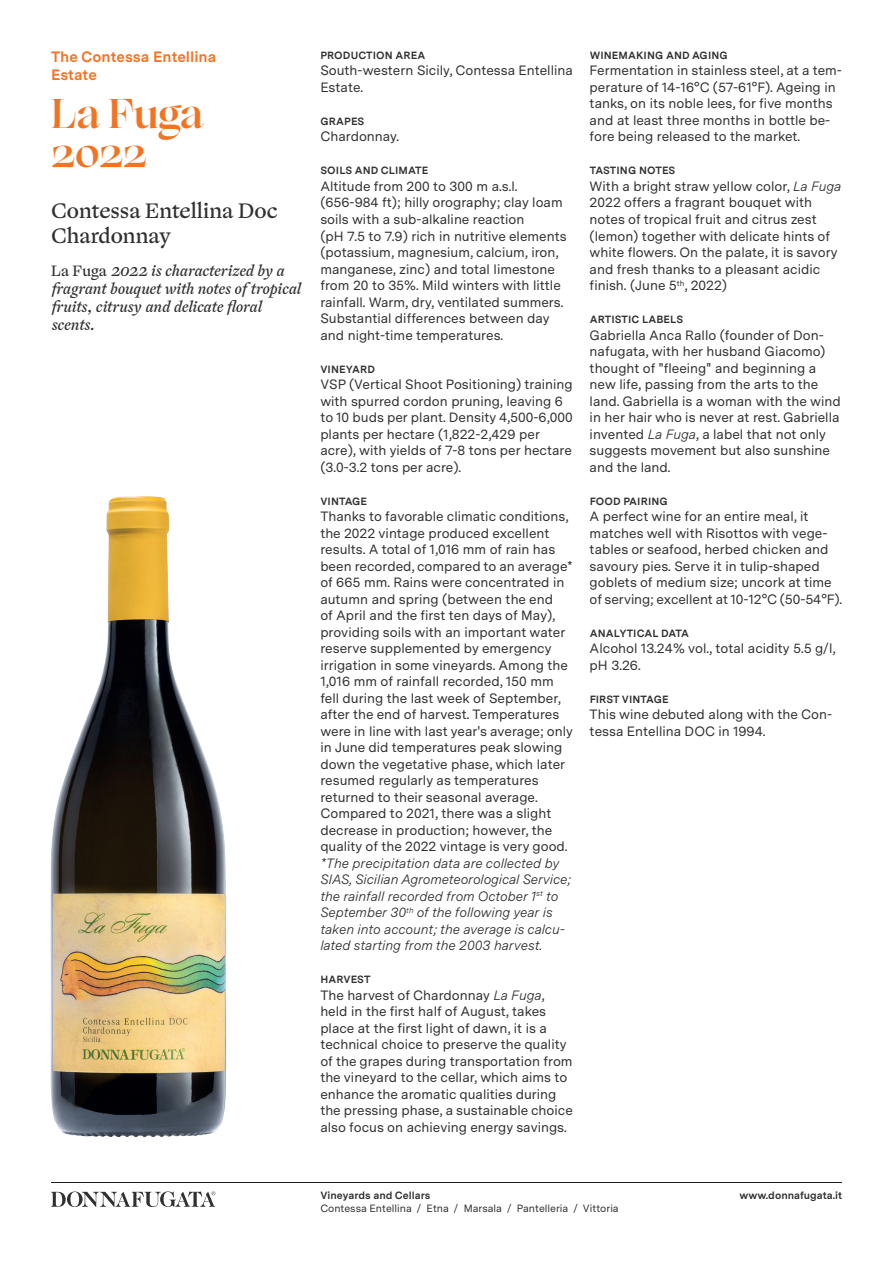
<style>
.page{position:relative;width:893px;height:1263px;background:#fff}
.page>*{position:absolute;margin:0;border:0;box-sizing:border-box;transform-origin:0 0}
.Vino___nome{font:700 42px "Ogg";letter-spacing:-.01em;color:#f47321}
.Vino___tipologia{font:21px/25.2px "Ogg Text";color:#312f30}
.Vino___descrizione{font:italic 15px/18px "Ogg Text";letter-spacing:-.005em;color:#312f30}
.Tenuta{font:700 15px "Messina Sans";color:#f47321}
.Scheda___testo{font:13.5px/16.5px "Messina Sans";color:#312f30}
.Scheda___testo-2{font:italic 13.5px/16.5px "Messina Sans";color:#312f30}
.Scheda___titolo{font:700 10.5px "Messina Sans";letter-spacing:.01em;color:#312f30}
.t1{font:10.5px "Messina Sans";color:#312f30}
.s1{font-style:normal}
.s2{font-style:italic}
</style>
<div class="page">
<hr style="left:51px;top:1182px;width:791px;height:1px;background:#231f20">
<svg style="left:51px;top:1191px;width:164px;height:16px"></svg>
<img style="left:50px;top:496px;width:176px;height:642px">
<p class="Tenuta" style="left:51px;top:46px;width:167px">The Contessa Entellina</p>
<p class="Tenuta" style="left:51px;top:64px;width:47px">Estate</p>
<p class="Vino___nome" style="left:51px;top:86px;width:153px">La Fuga</p>
<p class="Vino___nome" style="left:51px;top:125px;width:98px">2022</p>
<p class="Vino___tipologia" style="left:51px;top:198px;width:228px">Contessa Entellina Doc<br>Chardonnay</p>
<p class="Vino___descrizione" style="left:51px;top:262px;width:251px"><span class="s1">La Fuga</span> 2022 is characterized by a fragrant bouquet with notes of tropical fruits, citrusy and delicate floral scents.</p>
<p class="Scheda___titolo" style="left:320px;top:47px;width:106px">PRODUCTION AREA</p>
<p class="Scheda___testo" style="left:320px;top:62px;width:254px">South-western Sicily, Contessa Entellina<br>Estate.</p>
<p class="Scheda___titolo" style="left:320px;top:113px;width:45px">GRAPES</p>
<p class="Scheda___testo" style="left:320px;top:128px;width:80px">Chardonnay.</p>
<p class="Scheda___titolo" style="left:320px;top:163px;width:109px">SOILS AND CLIMATE</p>
<p class="Scheda___testo" style="left:320px;top:178px;width:199px">Altitude from 200 to 300 m a.s.l.</p>
<p class="Scheda___testo" style="left:320px;top:194px;width:244px">(656-984 ft); hilly orography; clay loam soils with a sub-alkaline reaction</p>
<p class="Scheda___testo" style="left:320px;top:227px;width:248px">(pH 7.5 to 7.9) rich in nutritive elements (potassium, magnesium, calcium, iron, manganese, zinc) and total limestone from 20 to 35%. Mild winters with little rainfall. Warm, dry, ventilated summers.<br>Substantial differences between day and night-time temperatures.</p>
<p class="Scheda___titolo" style="left:320px;top:361px;width:56px">VINEYARD</p>
<p class="Scheda___testo" style="left:320px;top:376px;width:254px">VSP (Vertical Shoot Positioning) training with spurred cordon pruning, leaving 6</p>
<p class="Scheda___testo" style="left:320px;top:409px;width:254px">to 10 buds per plant. Density 4,500-6,000 plants per hectare (1,822-2,429 per acre), with yields of 7-8 tons per hectare (3.0-3.2 tons per acre).</p>
<p class="Scheda___titolo" style="left:320px;top:493px;width:48px">VINTAGE</p>
<p class="Scheda___testo" style="left:320px;top:508px;width:254px">Thanks to favorable climatic conditions, the 2022 vintage produced excellent results. A total of 1,016 mm of rain has been recorded, compared to an average* of 665 mm. Rains were concentrated in autumn and spring (between the end<br>of April and the first ten days of May), providing soils with an important water reserve supplemented by emergency irrigation in some vineyards. Among the 1,016 mm of rainfall recorded, 150 mm fell during the last week of September, after the end of harvest. Temperatures were in line with last year's average; only in June did temperatures peak slowing down the vegetative phase, which later resumed regularly as temperatures returned to their seasonal average.<br>Compared to 2021, there was a slight decrease in production; however, the quality of the 2022 vintage is very good.</p>
<p class="Scheda___testo-2" style="left:320px;top:854px;width:252px">*The precipitation data are collected by SIAS, Sicilian Agrometeorological Service; the rainfall recorded from October 1<sup>st</sup> to September 30<sup>th</sup> of the following year is taken into account; the average is calcu&shy;lated starting from the 2003 harvest.</p>
<p class="Scheda___titolo" style="left:320px;top:971px;width:52px">HARVEST</p>
<p class="Scheda___testo" style="left:320px;top:986px;width:254px">The harvest of Chardonnay <span class="s2">La Fuga</span>, held in the first half of August, takes place at the first light of dawn, it is a technical choice to preserve the quality of the grapes during transportation from the vineyard to the cellar, which aims to enhance the aromatic qualities during the pressing phase, a sustainable choice also focus on achieving energy savings.</p>
<p class="Scheda___titolo" style="left:590px;top:47px;width:140px">WINEMAKING AND AGING</p>
<p class="Scheda___testo" style="left:590px;top:62px;width:254px">Fermentation in stainless steel, at a tem&shy;perature of 14-16°C (57-61°F). Ageing in tanks, on its noble lees, for five months and at least three months in bottle be&shy;fore being released to the market.</p>
<p class="Scheda___titolo" style="left:590px;top:163px;width:87px">TASTING NOTES</p>
<p class="Scheda___testo" style="left:590px;top:178px;width:253px">With a bright straw yellow color, <span class="s2">La Fuga </span>2022 offers a fragrant bouquet with notes of tropical fruit and citrus zest (lemon) together with delicate hints of white flowers. On the palate, it is savory and fresh thanks to a pleasant acidic finish. (June 5<sup>th</sup>, 2022)</p>
<p class="Scheda___titolo" style="left:590px;top:311px;width:95px">ARTISTIC LABELS</p>
<p class="Scheda___testo" style="left:590px;top:326px;width:252px">Gabriella Anca Rallo (founder of Don&shy;nafugata, with her husband Giacomo) thought of "fleeing" and beginning a new life, passing from the arts to the land. Gabriella is a woman with the wind in her hair who is never at rest. Gabriella invented <span class="s2">La Fuga</span>, a label that not only suggests movement but also sunshine and the land.</p>
<p class="Scheda___titolo" style="left:590px;top:493px;width:80px">FOOD PAIRING</p>
<p class="Scheda___testo" style="left:590px;top:508px;width:254px">A perfect wine for an entire meal, it matches well with Risottos with vege&shy;tables or seafood, herbed chicken and savoury pies. Serve it in tulip-shaped goblets of medium size; uncork at time of serving; excellent at 10-12°C (50-54°F).</p>
<p class="Scheda___titolo" style="left:590px;top:625px;width:101px">ANALYTICAL DATA</p>
<p class="Scheda___testo" style="left:590px;top:640px;width:247px">Alcohol 13.24% vol., total acidity 5.5 g/l, pH 3.26.</p>
<p class="Scheda___titolo" style="left:590px;top:691px;width:80px">FIRST VINTAGE</p>
<p class="Scheda___testo" style="left:590px;top:706px;width:244px">This wine debuted along with the Con&shy;tessa Entellina DOC in 1994.</p>
<p class="Scheda___titolo" style="left:320px;top:1188px;width:112px">Vineyards and Cellars</p>
<p class="Scheda___titolo" style="left:739px;top:1188px;width:104px">www.donnafugata.it</p>
<p class="t1" style="left:320px;top:1200px;width:300px">Contessa Entellina / Etna / Marsala / Pantelleria / Vittoria</p>
</div>
